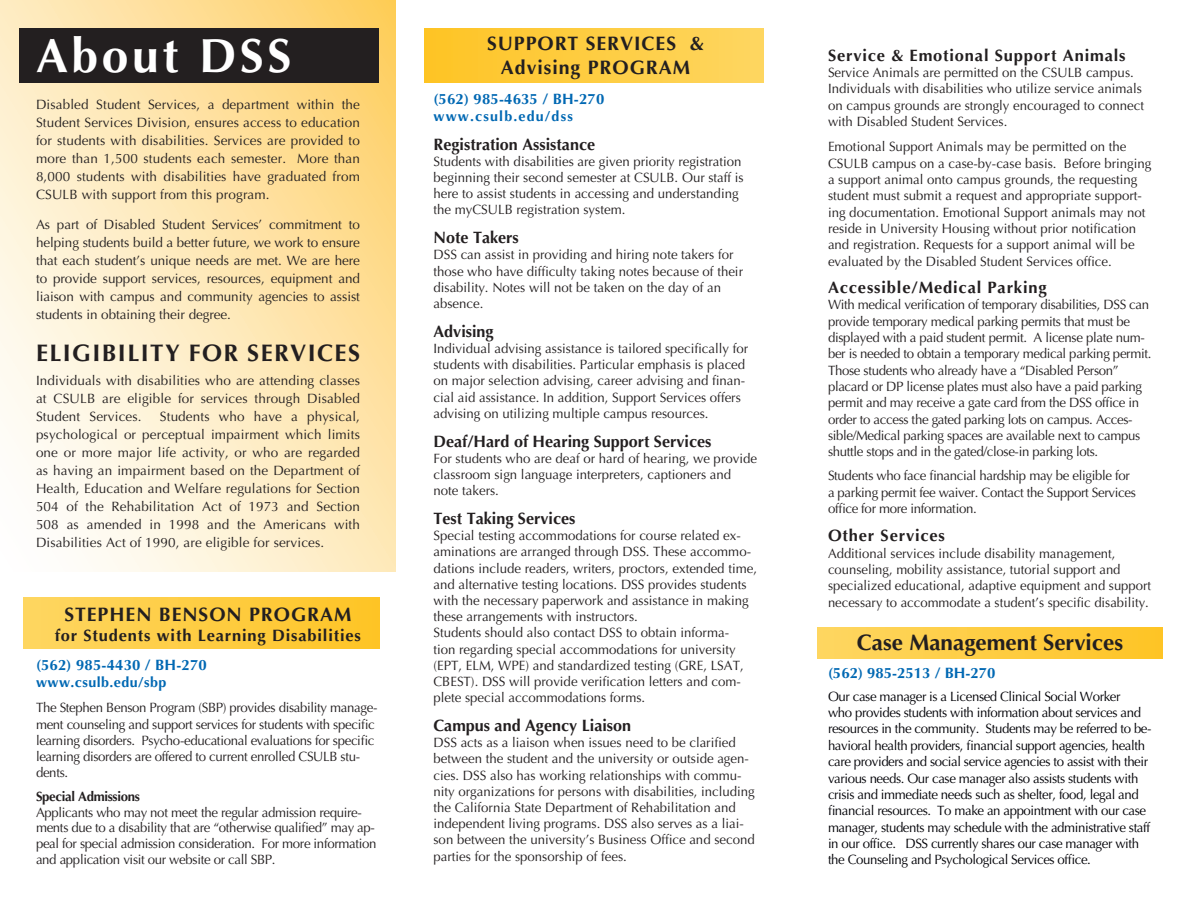
<style>
.page{position:relative;width:1188px;height:918px;background:#fff}
.page>*{position:absolute;margin:0;border:0;box-sizing:border-box;transform-origin:0 0}
.t1{font:700 48px "Optima";letter-spacing:.075em;color:#fff}
.t2{font:700 24px "Optima";letter-spacing:.06em;color:#231f20}
.t3{font:700 22.5px "Optima";color:#231f20}
.t4{font:700 19.5px/23.4px "Optima";letter-spacing:.05em;color:#231f20;text-align:center}
.t5{font:700 16.5px "Optima";color:#231f20}
.t6{font:700 16.5px "Optima";letter-spacing:.05em;color:#231f20}
.t7{font:700 15px "Optima";letter-spacing:.01em;color:#0168b3}
.t8{font:700 14.25px "Optima";letter-spacing:.03em;color:#0168b3}
.t9{font:700 14.25px "Optima";letter-spacing:.08em;color:#0168b3}
.t10{font:13.5px/16.2px "Optima";color:#231f20}
.t11{font:13.5px/16.4px "Optima";letter-spacing:-.025em;color:#231f20}
.t12{font:13.5px/16.4px "Optima";letter-spacing:-.03em;color:#000006}
.s1{font-weight:700}
</style>
<div class="page">
<svg style="left:0;top:0;width:395px;height:571px;background:#feeabe"></svg>
<div style="left:817px;top:628px;width:346px;height:31px;background:linear-gradient(to right,#fed661,#fec425)"></div>
<div style="left:23px;top:598px;width:357px;height:50px;background:linear-gradient(to right,#fed661,#fec425)"></div>
<div style="left:425px;top:28px;width:338px;height:55px;background:linear-gradient(to right,#fec425,#fed660)"></div>
<div style="left:20px;top:28px;width:360px;height:55px;background:#231f20"></div>
<p class="t1" style="left:36px;top:28px;width:257px">About DSS</p>
<p class="t10" style="left:36px;top:96px;width:326px;line-height:18px;text-align:justify">Disabled Student Services, a department within the Student Services Division, ensures access to education for students with disabilities. Services are provided to more than 1,500 students each semester. More than 8,000 students with disabilities have graduated from CSULB with support from this program.</p>
<p class="t10" style="left:36px;top:216px;width:326px;line-height:18px;text-align:justify">As part of Disabled Student Services’ commitment to helping students build a better future, we work to ensure that each student’s unique needs are met. We are here to provide support services, resources, equipment and liaison with campus and community agencies to assist students in obtaining their degree.</p>
<p class="t2" style="left:36px;top:339px;width:326px">ELIGIBILITY FOR SERVICES</p>
<p class="t10" style="left:36px;top:371px;width:326px;line-height:18px;text-align:justify">Individuals with disabilities who are attending classes at CSULB are eligible for services through Disabled Student Services.</p>
<p class="t10" style="left:36px;top:407px;width:326px;line-height:18px;text-align:justify;text-indent:124px">Students who have a physical, psychological or perceptual impairment which limits one or more major life activity, or who are regarded as having an impairment based on the Department of Health, Education and Welfare regulations for Section 504 of the Rehabilitation Act of 1973 and Section 508 as amended in 1998 and the Americans with Disabilities Act of 1990, are eligible for services.</p>
<p class="t4" style="left:64px;top:603px;width:289px">STEPHEN BENSON PROGRAM</p>
<p class="t6" style="left:55px;top:626px;width:308px">for Students with Learning Disabilities</p>
<p class="t7" style="left:36px;top:656px;width:172px">(562) 985-4430 / BH-270</p>
<p class="t8" style="left:36px;top:674px;width:132px">www.csulb.edu/sbp</p>
<p class="t11" style="left:36px;top:700px;width:343px">The Stephen Benson Program (SBP) provides disability manage&shy;ment counseling and support services for students with specific learning disorders. Psycho-educational evaluations for specific learning disorders are offered to current enrolled CSULB stu&shy;dents.</p>
<p class="t11" style="left:36px;top:789px;width:342px;line-height:15.8px"><span class="s1">Special Admissions<br></span>Applicants who may not meet the regular admission require&shy;ments due to a disability that are “otherwise qualified” may ap&shy;peal for special admission consideration. For more information and application visit our website or call SBP.</p>
<p class="t4" style="left:487px;top:32px;width:218px">SUPPORT SERVICES &amp;<br>Advising PROGRAM</p>
<p class="t7" style="left:434px;top:90px;width:172px">(562) 985-4635 / BH-270</p>
<p class="t9" style="left:434px;top:108px;width:141px">www.csulb.edu/dss</p>
<p class="t5" style="left:434px;top:134px;width:163px">Registration Assistance</p>
<p class="t10" style="left:433px;top:153px;width:312px">Students with disabilities are given priority registration beginning their second semester at CSULB. Our staff is here to assist students in accessing and understanding the myCSULB registration system.</p>
<p class="t5" style="left:434px;top:228px;width:87px">Note Takers</p>
<p class="t10" style="left:434px;top:247px;width:311px">DSS can assist in providing and hiring note takers for those who have difficulty taking notes because of their disability. Notes will not be taken on the day of an absence.</p>
<p class="t5" style="left:434px;top:322px;width:62px">Advising</p>
<p class="t10" style="left:433px;top:340px;width:316px">Individual advising assistance is tailored specifically for students with disabilities. Particular emphasis is placed on major selection advising, career advising and finan&shy;cial aid assistance. In addition, Support Services offers advising on utilizing multiple campus resources.</p>
<p class="t5" style="left:434px;top:431px;width:279px">Deaf/Hard of Hearing Support Services</p>
<p class="t10" style="left:434px;top:450px;width:325px">For students who are deaf or hard of hearing, we provide classroom sign language interpreters, captioners and note takers.</p>
<p class="t5" style="left:434px;top:509px;width:143px">Test Taking Services</p>
<p class="t10" style="left:434px;top:528px;width:325px">Special testing accommodations for course related ex&shy;aminations are arranged through DSS. These accommo&shy;dations include readers, writers, proctors, extended time, and alternative testing locations. DSS provides students with the necessary paperwork and assistance in making these arrangements with instructors.</p>
<p class="t10" style="left:434px;top:625px;width:312px">Students should also contact DSS to obtain informa&shy;tion regarding special accommodations for university (EPT, ELM, WPE) and standardized testing (GRE, LSAT, CBEST). DSS will provide verification letters and com&shy;plete special accommodations forms.</p>
<p class="t5" style="left:434px;top:716px;width:199px">Campus and Agency Liaison</p>
<p class="t10" style="left:434px;top:735px;width:323px">DSS acts as a liaison when issues need to be clarified between the student and the university or outside agen&shy;cies. DSS also has working relationships with commu&shy;nity organizations for persons with disabilities, including the California State Department of Rehabilitation and independent living programs. DSS also serves as a liai&shy;son between the university’s Business Office and second parties for the sponsorship of fees.</p>
<p class="t6" style="left:828px;top:45px;width:299px">Service &amp; Emotional Support Animals</p>
<p class="t10" style="left:828px;top:64px;width:318px">Service Animals are permitted on the CSULB campus.<br>Individuals with disabilities who utilize service animals on campus grounds are strongly encouraged to connect with Disabled Student Services.</p>
<p class="t10" style="left:828px;top:139px;width:325px">Emotional Support Animals may be permitted on the CSULB campus on a case-by-case basis. Before bringing a support animal onto campus grounds, the requesting student must submit a request and appropriate support&shy;ing documentation. Emotional Support animals may not reside in University Housing without prior notification and registration. Requests for a support animal will be evaluated by the Disabled Student Services office.</p>
<p class="t6" style="left:828px;top:278px;width:220px">Accessible/Medical Parking</p>
<p class="t11" style="left:828px;top:297px;width:325px">With medical verification of temporary disabilities, DSS can provide temporary medical parking permits that must be displayed with a paid student permit. A license plate num&shy;ber is needed to obtain a temporary medical parking permit.<br>Those students who already have a “Disabled Person” placard or DP license plates must also have a paid parking permit and may receive a gate card from the DSS office in order to access the gated parking lots on campus. Acces&shy;sible/Medical parking spaces are available next to campus shuttle stops and in the gated/close-in parking lots.</p>
<p class="t11" style="left:828px;top:468px;width:309px">Students who face financial hardship may be eligible for a parking permit fee waiver. Contact the Support Services office for more information.</p>
<p class="t6" style="left:828px;top:526px;width:119px">Other Services</p>
<p class="t10" style="left:828px;top:545px;width:325px">Additional services include disability management, counseling, mobility assistance, tutorial support and specialized educational, adaptive equipment and support necessary to accommodate a student’s specific disability.</p>
<p class="t3" style="left:857px;top:629px;width:268px">Case Management Services</p>
<p class="t7" style="left:828px;top:665px;width:169px">(562) 985-2513 / BH-270</p>
<p class="t12" style="left:828px;top:688px;width:325px">Our case manager is a Licensed Clinical Social Worker<br>who provides students with information about services and resources in the community. Students may be referred to be&shy;havioral health providers, financial support agencies, health care providers and social service agencies to assist with their various needs. Our case manager also assists students with crisis and immediate needs such as shelter, food, legal and financial resources. To make an appointment with our case manager, students may schedule with the administrative staff in our office. DSS currently shares our case manager with the Counseling and Psychological Services office.</p>
</div>
